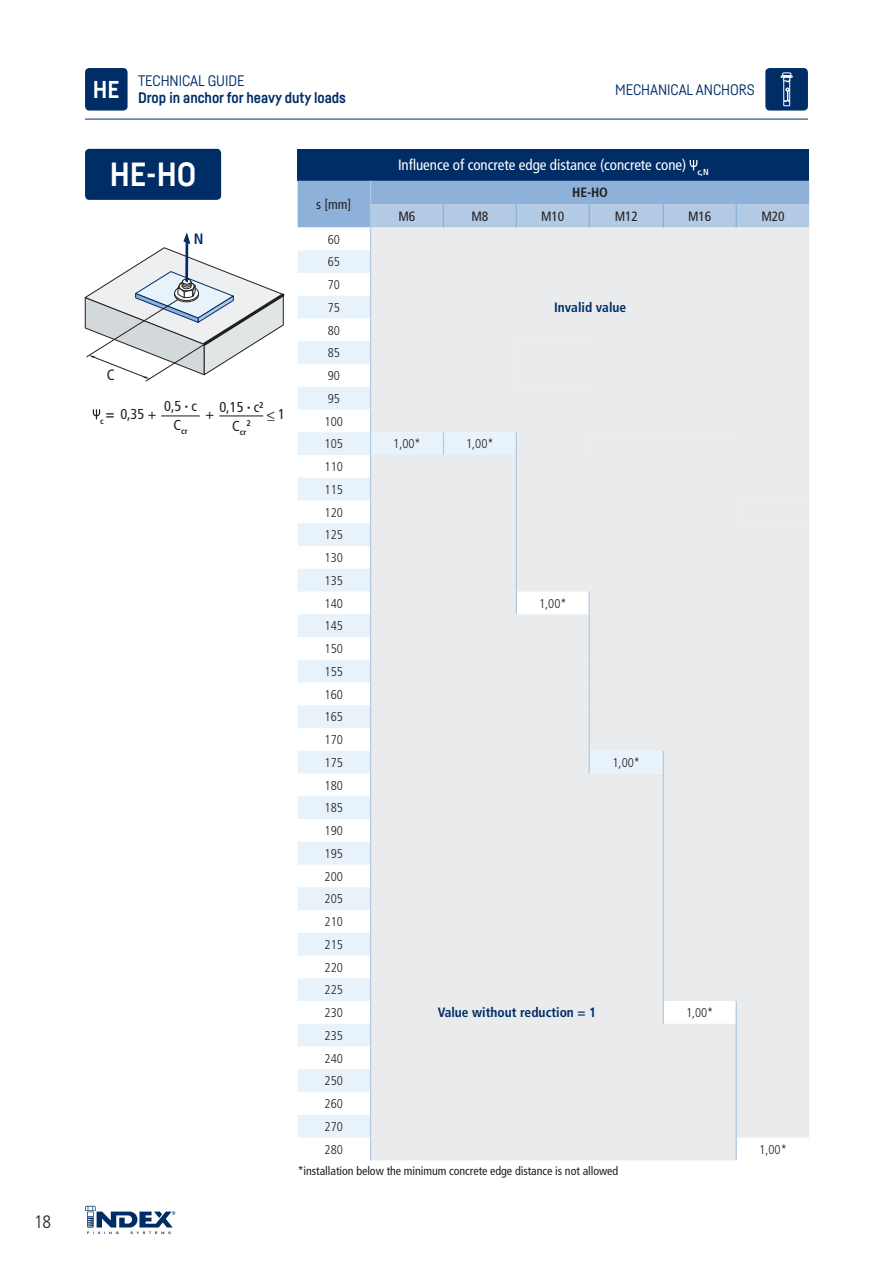
<style>
.page{position:relative;width:893px;height:1263px;background:#fff}
.page>*{position:absolute;margin:0;border:0;box-sizing:border-box;transform-origin:0 0}
.t1{font:700 33px "Fabrikat";color:#fff}
.t2{font:700 24px "Fabrikat";color:#fff}
.t3{font:300 condensed 18px "Frutiger LT Std";color:#231f20}
.t4{font:condensed 15px "Frutiger LT Std";letter-spacing:-.005em;color:#fff}
.t5{font:15px "Fabrikat";letter-spacing:-.005em;color:#002d66}
.t6{font:700 15px "Fabrikat";letter-spacing:-.005em;color:#002d66}
.t7{font:condensed 15px "Frutiger LT Std";color:#231f20}
.t8{font:700 condensed 15px "Frutiger LT Std";color:#002d66}
.t9{font:condensed 14.4px "Frutiger LT Std";color:#231f20}
.t10{font:700 condensed 13.5px "Frutiger LT Std";color:#002d66}
.t11{font:condensed 13.5px "Frutiger LT Std";letter-spacing:-.01em;color:#231f20}
.t12{font:700 condensed 13.5px "Frutiger LT Std";color:#231f20}
.t13{font:300 condensed 12.75px/22.8px "Frutiger LT Std";color:#231f20;text-align:justify}
.t14{font:condensed 12px "Frutiger LT Std";letter-spacing:-.005em;color:#231f20}
.t15{font:700 condensed 8.4px "Frutiger LT Std";color:#231f20}
.s1{font-weight:700}
</style>
<div class="page">
<svg style="left:85px;top:1206px;width:90px;height:28px"></svg>
<div style="left:85px;top:68px;width:43px;height:43px;background:#002d66;border-radius:4px"></div>
<hr style="left:85px;top:119px;width:723px;height:1px;background:#002d66">
<div style="left:765px;top:68px;width:43px;height:43px;background:#002d66;border-radius:4px"></div>
<svg style="left:780px;top:72px;width:13px;height:35px"></svg>
<div style="left:85px;top:149px;width:136px;height:51px;background:#002d66;border-radius:4px"></div>
<div style="left:298px;top:149px;width:511px;height:32px;background:#002d66"></div>
<svg style="left:298px;top:181px;width:511px;height:979px;background:#e6eaed"></svg>
<svg style="left:689px;top:159px;width:9px;height:11px"></svg>
<hr style="left:161px;top:415px;width:39px;height:1px;background:#231f20">
<hr style="left:219px;top:415px;width:44px;height:1px;background:#231f20">
<svg style="left:92px;top:409px;width:9px;height:10px"></svg>
<svg style="left:84px;top:232px;width:201px;height:150px"></svg>
<h3 class="t3" style="left:34px;top:1211px;width:18px">18</h3>
<h2 class="t2" style="left:93px;top:74px;width:28px">HE</h2>
<p class="t5" style="left:138px;top:71px;width:108px">TECHNICAL GUIDE</p>
<p class="t6" style="left:138px;top:88px;width:209px">Drop in anchor for heavy duty loads</p>
<p class="t5" style="left:615px;top:80px;width:141px">MECHANICAL ANCHORS</p>
<h1 class="t1" style="left:110px;top:154px;width:88px">HE-HO</h1>
<p class="t4" style="left:398px;top:156px;width:312px">Influence of concrete edge distance (concrete cone) <sub>c,N</sub></p>
<p class="t11" style="left:316px;top:197px;width:37px">s [mm]</p>
<p class="t12" style="left:572px;top:185px;width:37px">HE-HO</p>
<p class="t11" style="left:399px;top:208px;width:18px">M6</p>
<p class="t11" style="left:471px;top:208px;width:18px">M8</p>
<p class="t11" style="left:541px;top:208px;width:25px">M10</p>
<p class="t11" style="left:615px;top:208px;width:25px">M12</p>
<p class="t11" style="left:688px;top:208px;width:25px">M16</p>
<p class="t11" style="left:761px;top:208px;width:25px">M20</p>
<p class="t7" style="left:107px;top:366px;width:10px">C</p>
<p class="t8" style="left:194px;top:230px;width:11px">N</p>
<p class="t9" style="left:164px;top:398px;width:34px">0,5 <sup>•</sup> c</p>
<p class="t15" style="left:174px;top:426px;width:16px"><sup>C</sup>cr</p>
<p class="t9" style="left:219px;top:399px;width:46px">0,15 <sup>•</sup> c<sup>2</sup></p>
<p class="t15" style="left:232px;top:428px;width:16px"><sup>C</sup>cr</p>
<p class="t9" style="left:106px;top:406px;width:52px"><span class="s1">=</span> 0,35 +</p>
<p class="t9" style="left:205px;top:406px;width:10px">+</p>
<p class="t9" style="left:267px;top:406px;width:20px">&lt;<span class="s1">_</span> 1</p>
<p class="t15" style="left:100px;top:416px;width:5px">c</p>
<p class="t15" style="left:246px;top:418px;width:6px">2</p>
<p class="t13" style="left:328px;top:228px;width:14px">60<br>65<br>70<br>75</p>
<p class="t13" style="left:325px;top:319px;width:20px;text-align:left">80<br>85<br>90<br>95<br>100<br>105</p>
<p class="t13" style="left:325px;top:455px;width:20px">110<br>115<br>120<br>125<br>130<br>135<br>140</p>
<p class="t13" style="left:325px;top:615px;width:20px">145<br>150<br>155<br>160<br>165<br>170<br>175</p>
<p class="t13" style="left:325px;top:774px;width:20px">180<br>185<br>190<br>195<br>200<br>205<br>210<br>215<br>220<br>225<br>230</p>
<p class="t13" style="left:325px;top:1024px;width:20px">235<br>240<br>250<br>260<br>270<br>280</p>
<p class="t13" style="left:393px;top:433px;width:29px">1,00*</p>
<p class="t13" style="left:466px;top:433px;width:29px">1,00*</p>
<p class="t10" style="left:554px;top:299px;width:74px">Invalid value</p>
<p class="t13" style="left:539px;top:592px;width:29px">1,00*</p>
<p class="t13" style="left:612px;top:751px;width:29px">1,00*</p>
<p class="t10" style="left:438px;top:1005px;width:160px">Value without reduction = 1</p>
<p class="t13" style="left:686px;top:1001px;width:29px">1,00*</p>
<p class="t14" style="left:298px;top:1164px;width:322px">*installation below the minimum concrete edge distance is not allowed</p>
<p class="t13" style="left:759px;top:1138px;width:29px">1,00*</p>
</div>
